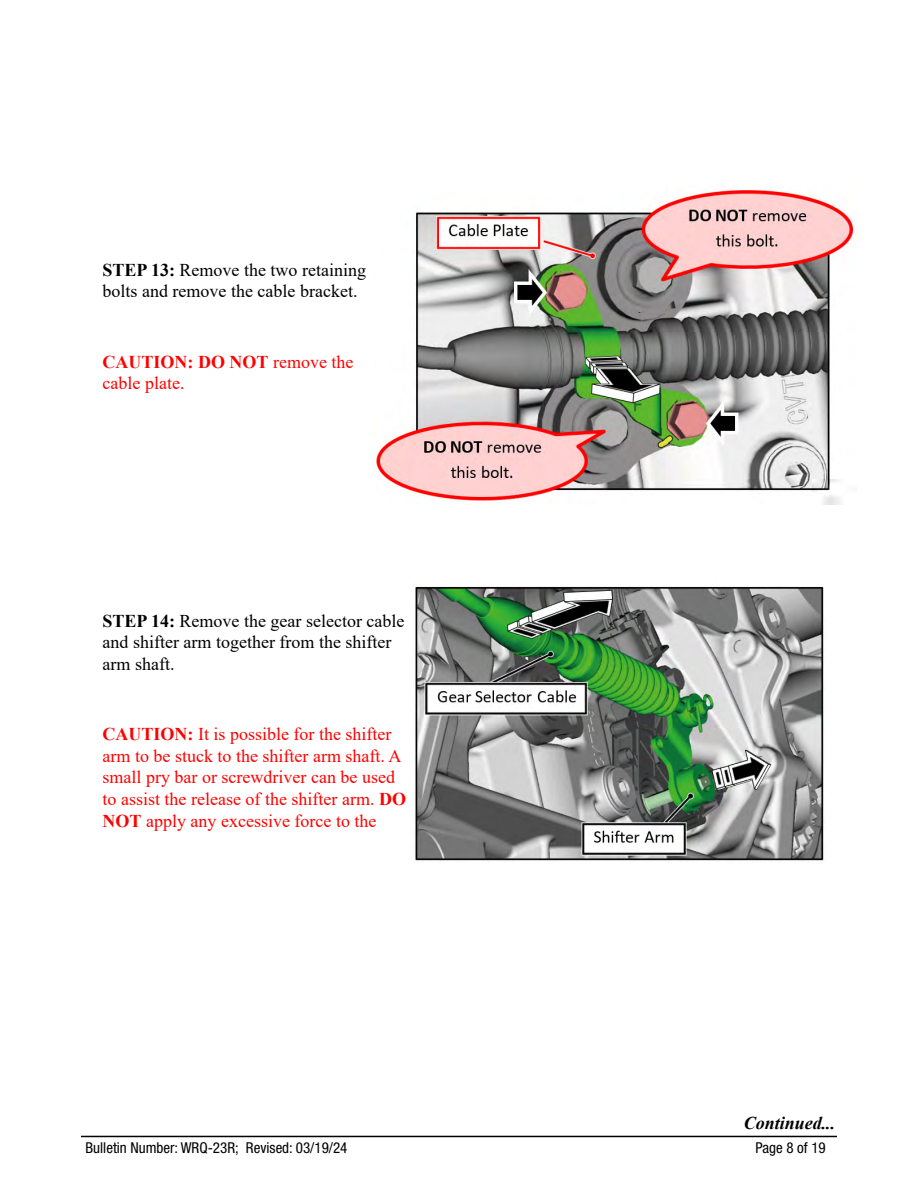
<style>
.page{position:relative;width:918px;height:1188px;background:#fff}
.page>*{position:absolute;margin:0;border:0;box-sizing:border-box;transform-origin:0 0}
.t1{font:18px/21.6px "Times New Roman";color:#f00}
.t2{font:18px/21.6px "Times New Roman";color:#000}
.t3{font:italic 700 18px "Times New Roman";color:#000}
.t4{font:condensed 15px "Helvetica Neue LT Std";color:#000}
.s1{font-weight:700}
</style>
<div class="page">
<hr style="left:81px;top:1136px;width:756px;height:1px;background:#000">
<img style="left:374px;top:190px;width:483px;height:314px">
<img style="left:415px;top:586px;width:409px;height:275px">
<p class="t2" style="left:103px;top:258px;width:265px"><span class="s1">STEP 13:</span> Remove the two retaining bolts and remove the cable bracket.</p>
<p class="t1" style="left:103px;top:350px;width:252px"><span class="s1">CAUTION: DO NOT</span> remove the cable plate.</p>
<p class="t2" style="left:103px;top:609px;width:303px"><span class="s1">STEP 14:</span> Remove the gear selector cable and shifter arm together from the shifter arm shaft.</p>
<p class="t1" style="left:103px;top:723px;width:305px"><span class="s1">CAUTION:</span> It is possible for the shifter arm to be stuck to the shifter arm shaft. A small pry bar or screwdriver can be used to assist the release of the shifter arm. <span class="s1">DO NOT</span> apply any excessive force to the</p>
<p class="t3" style="left:744px;top:1111px;width:93px">Continued...</p>
<p class="t4" style="left:86px;top:1138px;width:263px">Bulletin Number: WRQ-23R; Revised: 03/19/24</p>
<p class="t4" style="left:756px;top:1138px;width:72px">Page 8 of 19</p>
</div>
